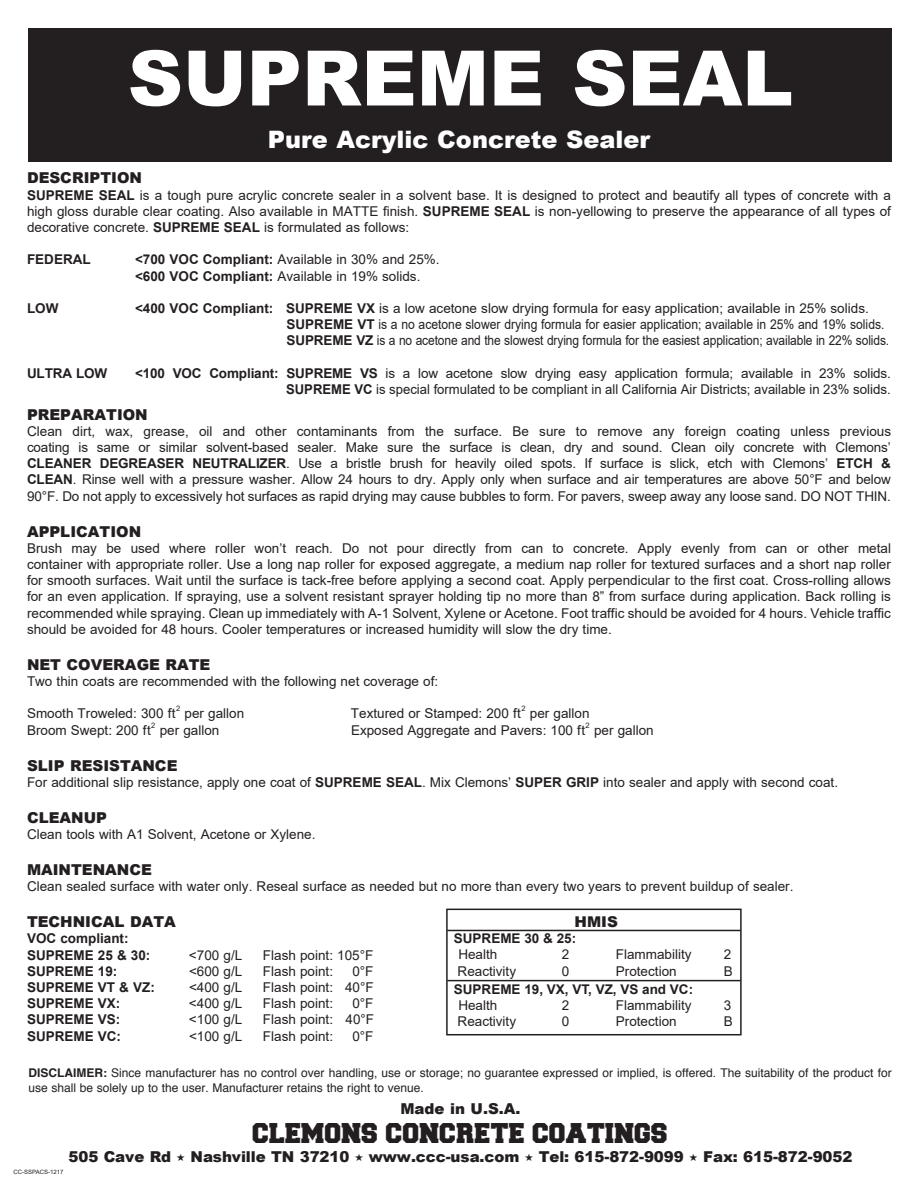
<style>
.page{position:relative;width:918px;height:1188px;background:#fff}
.page>*{position:absolute;margin:0;border:0;box-sizing:border-box;transform-origin:0 0}
.t1{font:900 76.5px "Arial";color:#fff}
.t2{font:900 24px "Arial";color:#fff}
.t3{font:24px "Collegiate Black FLF";color:#231f20}
.t4{font:900 15px "Arial";color:#231f20}
.t5{font:900 14.85px "Arial";color:#231f20}
.t6{font:13.5px/16.2px "Arial";color:#231f20;text-align:justify}
.t7{font:13.5px/16.2px "Arial";color:#231f20;scale:.9 1}
.t8{font:700 13.5px "Arial";color:#231f20}
.t9{font:700 13.35px "Arial";color:#231f20}
.t10{font:12px/14.4px "Helvetica";color:#231f20}
.t11{font:7.5px "Arial";color:#231f20}
.t12{font:6px "Arial";color:#231f20}
.s1{font-weight:700}
</style>
<div class="page">
<div style="left:28px;top:28px;width:864px;height:134px;background:#231f20"></div>
<div style="left:446px;top:909px;width:296px;height:126px;border:2px solid #231f20"></div>
<hr style="left:447px;top:930px;width:294px;height:1px;background:#231f20">
<hr style="left:447px;top:980px;width:294px;height:1px;background:#231f20">
<p class="t1" style="left:128px;top:23px;width:667px">SUPREME SEAL</p>
<p class="t2" style="left:268px;top:122px;width:384px">Pure Acrylic Concrete Sealer</p>
<p class="t4" style="left:27px;top:167px;width:116px">DESCRIPTION</p>
<p class="t6" style="left:27px;top:187px;width:866px"><span class="s1">SUPREME SEAL</span> is a tough pure acrylic concrete sealer in a solvent base. It is designed to protect and beautify all types of concrete with a high gloss durable clear coating. Also available in MATTE finish. <span class="s1">SUPREME SEAL</span> is non-yellowing to preserve the appearance of all types of decorative concrete. <span class="s1">SUPREME SEAL</span> is formulated as follows:</p>
<p class="t8" style="left:27px;top:250px;width:65px">FEDERAL</p>
<p class="t6" style="left:135px;top:252px;width:306px"><span class="s1">&lt;700 VOC Compliant:</span> Available in 30% and 25%.</p>
<p class="t6" style="left:135px;top:268px;width:287px"><span class="s1">&lt;600 VOC Compliant:</span> Available in 19% solids.</p>
<p class="t8" style="left:27px;top:299px;width:33px">LOW</p>
<p class="t6" style="left:135px;top:300px;width:735px"><span class="s1">&lt;400 VOC Compliant: SUPREME VX</span> is a low acetone slow drying formula for easy application; available in 25% solids.</p>
<p class="t7" style="left:287px;top:316px;width:671px"><span class="s1">SUPREME VT</span> is a no acetone slower drying formula for easier application; available in 25% and 19% solids.<br><span class="s1">SUPREME VZ</span> is a no acetone and the slowest drying formula for the easiest application; available in 22% solids.</p>
<p class="t8" style="left:27px;top:364px;width:82px">ULTRA LOW</p>
<p class="t6" style="left:135px;top:365px;width:757px;text-align:right"><span class="s1">&lt;100 VOC Compliant: SUPREME VS</span> is a low acetone slow drying easy application formula; available in 23% solids.<br><span class="s1">SUPREME VC</span> is special formulated to be compliant in all California Air Districts; available in 23% solids.</p>
<p class="t4" style="left:27px;top:403px;width:122px">PREPARATION</p>
<p class="t6" style="left:27px;top:423px;width:866px">Clean dirt, wax, grease, oil and other contaminants from the surface. Be sure to remove any foreign coating unless previous coating is same or similar solvent-based sealer. Make sure the surface is clean, dry and sound. Clean oily concrete with Clemons’ <span class="s1">CLEANER DEGREASER NEUTRALIZER</span>. Use a bristle brush for heavily oiled spots. If surface is slick, etch with Clemons’ <span class="s1">ETCH &amp; CLEAN</span>. Rinse well with a pressure washer. Allow 24 hours to dry. Apply only when surface and air temperatures are above 50°F and below 90°F. Do not apply to excessively hot surfaces as rapid drying may cause bubbles to form. For pavers, sweep away any loose sand. DO NOT THIN.</p>
<p class="t4" style="left:27px;top:520px;width:116px">APPLICATION</p>
<p class="t6" style="left:27px;top:540px;width:866px">Brush may be used where roller won’t reach. Do not pour directly from can to concrete. Apply evenly from can or other metal container with appropriate roller. Use a long nap roller for exposed aggregate, a medium nap roller for textured surfaces and a short nap roller for smooth surfaces. Wait until the surface is tack-free before applying a second coat. Apply perpendicular to the first coat. Cross-rolling allows for an even application. If spraying, use a solvent resistant sprayer holding tip no more than 8” from surface during application. Back rolling is recommended while spraying. Clean up immediately with A-1 Solvent, Xylene or Acetone. Foot traffic should be avoided for 4 hours. Vehicle traffic should be avoided for 48 hours. Cooler temperatures or increased humidity will slow the dry time.</p>
<p class="t4" style="left:27px;top:654px;width:185px">NET COVERAGE RATE</p>
<p class="t6" style="left:27px;top:673px;width:413px">Two thin coats are recommended with the following net coverage of:</p>
<p class="t6" style="left:27px;top:705px;width:150px">Smooth Troweled: 300 ft</p>
<p class="t11" style="left:176px;top:704px;width:6px">2</p>
<p class="t6" style="left:185px;top:705px;width:61px">per gallon</p>
<p class="t6" style="left:351px;top:705px;width:172px">Textured or Stamped: 200 ft</p>
<p class="t11" style="left:521px;top:704px;width:6px">2</p>
<p class="t6" style="left:530px;top:705px;width:61px">per gallon</p>
<p class="t6" style="left:27px;top:722px;width:125px">Broom Swept: 200 ft</p>
<p class="t11" style="left:151px;top:720px;width:6px">2</p>
<p class="t6" style="left:160px;top:722px;width:61px">per gallon</p>
<p class="t6" style="left:351px;top:722px;width:236px">Exposed Aggregate and Pavers: 100 ft</p>
<p class="t11" style="left:586px;top:720px;width:6px">2</p>
<p class="t6" style="left:594px;top:722px;width:61px">per gallon</p>
<p class="t4" style="left:27px;top:754px;width:152px">SLIP RESISTANCE</p>
<p class="t6" style="left:27px;top:774px;width:813px">For additional slip resistance, apply one coat of <span class="s1">SUPREME SEAL</span>. Mix Clemons’ <span class="s1">SUPER GRIP</span> into sealer and apply with second coat.</p>
<p class="t4" style="left:27px;top:807px;width:81px">CLEANUP</p>
<p class="t6" style="left:27px;top:826px;width:290px">Clean tools with A1 Solvent, Acetone or Xylene.</p>
<p class="t4" style="left:27px;top:859px;width:126px">MAINTENANCE</p>
<p class="t6" style="left:27px;top:878px;width:768px">Clean sealed surface with water only. Reseal surface as needed but no more than every two years to prevent buildup of sealer.</p>
<p class="t4" style="left:27px;top:911px;width:150px">TECHNICAL DATA</p>
<p class="t8" style="left:27px;top:929px;width:103px">VOC compliant:</p>
<p class="t8" style="left:27px;top:945px;width:125px">SUPREME 25 &amp; 30:</p>
<p class="t6" style="left:189px;top:947px;width:55px">&lt;700 g/L</p>
<p class="t6" style="left:263px;top:947px;width:112px">Flash point: 105°F</p>
<p class="t8" style="left:27px;top:962px;width:92px">SUPREME 19:</p>
<p class="t6" style="left:189px;top:963px;width:55px">&lt;600 g/L</p>
<p class="t6" style="left:263px;top:963px;width:72px">Flash point:</p>
<p class="t6" style="left:352px;top:963px;width:23px">0°F</p>
<p class="t8" style="left:27px;top:978px;width:129px">SUPREME VT &amp; VZ:</p>
<p class="t6" style="left:189px;top:979px;width:55px">&lt;400 g/L</p>
<p class="t6" style="left:263px;top:979px;width:112px">Flash point: 40°F</p>
<p class="t8" style="left:27px;top:994px;width:95px">SUPREME VX:</p>
<p class="t6" style="left:189px;top:995px;width:55px">&lt;400 g/L</p>
<p class="t6" style="left:263px;top:995px;width:72px">Flash point:</p>
<p class="t6" style="left:352px;top:995px;width:23px">0°F</p>
<p class="t8" style="left:27px;top:1010px;width:95px">SUPREME VS:</p>
<p class="t6" style="left:189px;top:1011px;width:55px">&lt;100 g/L</p>
<p class="t6" style="left:263px;top:1011px;width:113px">Flash point: 40°F</p>
<p class="t8" style="left:27px;top:1026px;width:96px">SUPREME VC:</p>
<p class="t6" style="left:189px;top:1028px;width:55px">&lt;100 g/L</p>
<p class="t6" style="left:263px;top:1028px;width:72px">Flash point:</p>
<p class="t6" style="left:352px;top:1028px;width:23px">0°F</p>
<p class="t5" style="left:575px;top:911px;width:45px">HMIS</p>
<p class="t9" style="left:454px;top:929px;width:124px">SUPREME 30 &amp; 25:</p>
<p class="t6" style="left:458px;top:946px;width:41px">Health</p>
<p class="t6" style="left:562px;top:946px;width:9px">2</p>
<p class="t6" style="left:616px;top:946px;width:77px">Flammability</p>
<p class="t6" style="left:724px;top:946px;width:9px">2</p>
<p class="t6" style="left:458px;top:963px;width:60px">Reactivity</p>
<p class="t6" style="left:562px;top:963px;width:9px">0</p>
<p class="t6" style="left:616px;top:963px;width:62px">Protection</p>
<p class="t6" style="left:724px;top:963px;width:11px">B</p>
<p class="t9" style="left:454px;top:980px;width:241px">SUPREME 19, VX, VT, VZ, VS and VC:</p>
<p class="t6" style="left:458px;top:997px;width:41px">Health</p>
<p class="t6" style="left:562px;top:997px;width:9px">2</p>
<p class="t6" style="left:616px;top:997px;width:77px">Flammability</p>
<p class="t6" style="left:724px;top:997px;width:9px">3</p>
<p class="t6" style="left:458px;top:1013px;width:60px">Reactivity</p>
<p class="t6" style="left:562px;top:1013px;width:9px">0</p>
<p class="t6" style="left:616px;top:1013px;width:62px">Protection</p>
<p class="t6" style="left:724px;top:1013px;width:11px">B</p>
<p class="t10" style="left:28px;top:1066px;width:865px"><span class="s1">DISCLAIMER:</span> Since manufacturer has no control over handling, use or storage; no guarantee expressed or implied, is offered. The suitability of the product for use shall be solely up to the user. Manufacturer retains the right to venue.</p>
<p class="t4" style="left:400px;top:1098px;width:122px">Made in U.S.A.</p>
<p class="t3" style="left:253px;top:1123px;width:417px">CLEMONS CONCRETE COATINGS</p>
<p class="t4" style="left:69px;top:1146px;width:785px">505 Cave Rd ★ Nashville TN 37210 ★ www.ccc-usa.com ★ Tel: 615-872-9099 ★ Fax: 615-872-9052</p>
<p class="t12" style="left:14px;top:1168px;width:51px">CC-SSPACS-1217</p>
</div>
